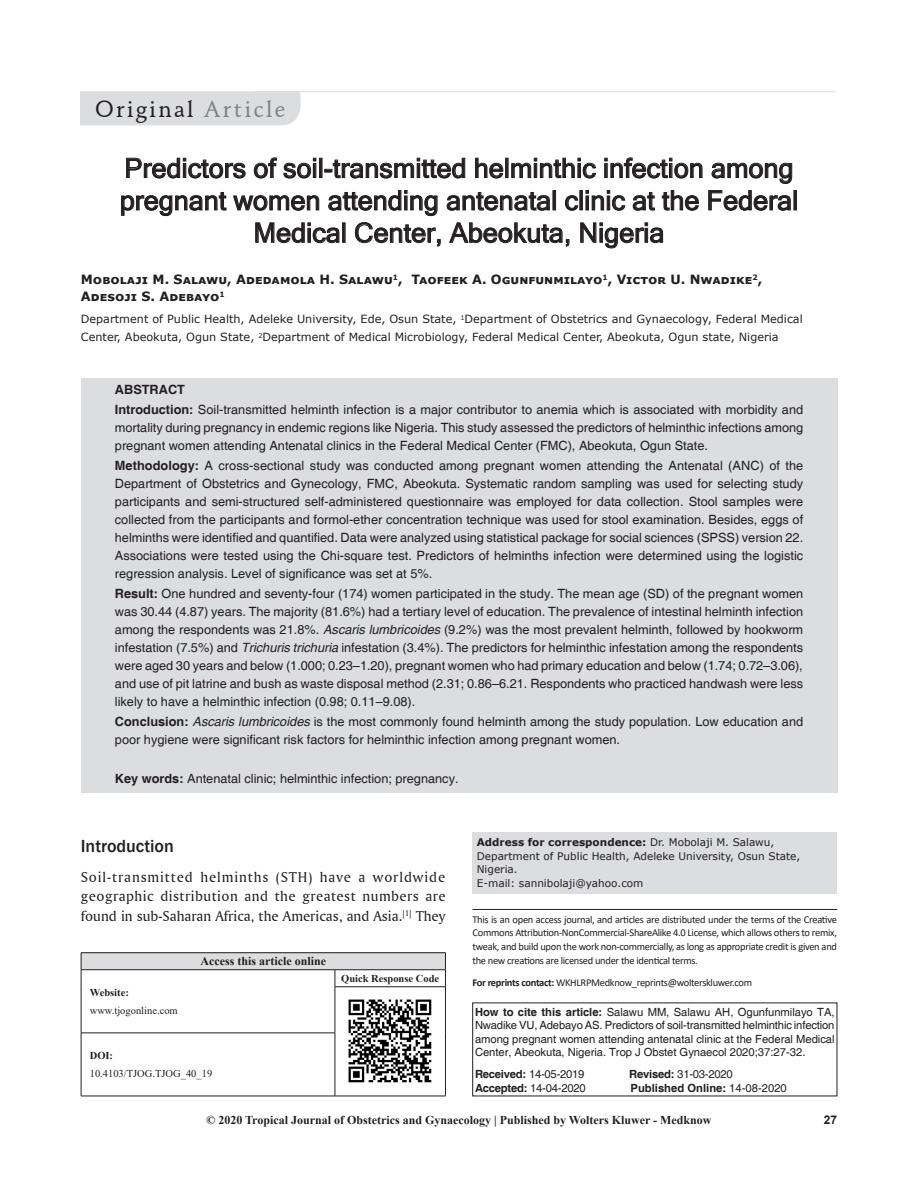
<style>
.page{position:relative;width:918px;height:1188px;background:#fff}
.page>*{position:absolute;margin:0;border:0;box-sizing:border-box;transform-origin:0 0}
.AT{font:27px/32.4px "Microsoft Sans Serif";color:#231f20;text-align:center}
.AH{font:500 22.5px "Schneidler BT";letter-spacing:.1em;color:#231f20}
.t1{font:500 18px "Franklin Gothic";color:#231f20}
.TX{font:15px/19.5px "Amerigo BT Roman A";color:#231f20;text-align:justify}
.ABS{font:12.75px/18px "Helvetica";color:#231f20;text-align:justify}
.AU{font:700 12.75px/16.5px "Verdana";color:#231f20}
.KWD{font:12.75px "Helvetica";color:#231f20}
.ABSH{font:700 12.75px "Helvetica";color:#231f20}
.AAO{font:700 12px "Times New Roman";color:#231f20}
.R_Folio{font:700 12px "Arial";color:#231f20}
.SRC{font:11.25px/13.5px "Helvetica";letter-spacing:-.005em;color:#231f20;text-align:justify}
.AFF{font:11.25px/18px "Verdana";color:#231f20}
.SRC-2{font:700 11.25px "Helvetica";color:#231f20}
.TX-2{font:10.5px/13.6px "Calibri";letter-spacing:-.03em;color:#231f20;text-align:justify}
.ADD{font:10.5px/13.6px "Verdana";color:#231f20}
.DOI_TX{font:10.5px "Times New Roman";color:#231f20}
.WEB_TX{font:10.5px "Times New Roman";color:#231f20}
.QRC{font:700 10.5px "Times New Roman";color:#231f20}
.WEB{font:700 10.5px "Times New Roman";color:#231f20}
.DOI{font:700 10.5px "Times New Roman";color:#231f20}
.s1{color:#808285}
.s2{font-weight:700}
.s3{font-style:italic}
.s4{font-weight:400}
</style>
<div class="page">
<hr style="left:252px;top:91px;width:584px;height:1px;background:#dcdddf">
<div style="left:472px;top:832px;width:365px;height:61px;background:#dcdddf"></div>
<div style="left:80px;top:91px;width:221px;height:35px;background:#dcdddf"></div>
<div style="left:81px;top:378px;width:756px;height:414px;background:#dcdddf"></div>
<svg style="left:126px;top:158px;width:120px;height:20px"></svg>
<svg style="left:254px;top:157px;width:23px;height:21px"></svg>
<svg style="left:283px;top:158px;width:33px;height:20px"></svg>
<div style="left:319px;top:158px;width:3px;height:20px;border:1px solid #231f20"></div>
<svg style="left:324px;top:158px;width:141px;height:20px"></svg>
<svg style="left:475px;top:158px;width:28px;height:20px"></svg>
<div style="left:505px;top:158px;width:3px;height:20px;border:1px solid #231f20"></div>
<svg style="left:511px;top:158px;width:85px;height:20px"></svg>
<svg style="left:604px;top:157px;width:99px;height:21px"></svg>
<svg style="left:711px;top:163px;width:81px;height:21px"></svg>
<svg style="left:121px;top:192px;width:106px;height:24px"></svg>
<svg style="left:233px;top:195px;width:86px;height:16px"></svg>
<svg style="left:328px;top:190px;width:110px;height:26px"></svg>
<svg style="left:447px;top:192px;width:103px;height:19px"></svg>
<div style="left:553px;top:190px;width:3px;height:20px;border:1px solid #231f20"></div>
<svg style="left:565px;top:195px;width:13px;height:16px"></svg>
<div style="left:580px;top:190px;width:3px;height:20px;border:1px solid #231f20"></div>
<svg style="left:586px;top:190px;width:39px;height:21px"></svg>
<svg style="left:633px;top:192px;width:22px;height:19px"></svg>
<svg style="left:662px;top:190px;width:37px;height:21px"></svg>
<svg style="left:708px;top:190px;width:83px;height:21px"></svg>
<div style="left:794px;top:190px;width:3px;height:20px;border:1px solid #231f20"></div>
<svg style="left:255px;top:222px;width:85px;height:21px"></svg>
<div style="left:342px;top:223px;width:3px;height:20px;border:1px solid #231f20"></div>
<svg style="left:355px;top:222px;width:86px;height:25px"></svg>
<svg style="left:449px;top:222px;width:121px;height:25px"></svg>
<svg style="left:580px;top:222px;width:83px;height:27px"></svg>
<div style="left:81px;top:953px;width:364px;height:17px;background:#dcdddf"></div>
<hr style="left:81px;top:952px;width:254px;height:1px;background:#231f20">
<hr style="left:335px;top:952px;width:111px;height:1px;background:#231f20">
<hr style="left:81px;top:969px;width:254px;height:1px;background:#231f20">
<svg style="left:81px;top:953px;width:1px;height:34px"></svg>
<hr style="left:335px;top:969px;width:111px;height:1px;background:#231f20">
<svg style="left:335px;top:970px;width:1px;height:16px"></svg>
<svg style="left:445px;top:953px;width:1px;height:33px"></svg>
<hr style="left:81px;top:987px;width:1px;height:46px;background:#231f20">
<hr style="left:335px;top:986px;width:111px;height:1px;background:#231f20">
<hr style="left:335px;top:987px;width:1px;height:46px;background:#231f20">
<hr style="left:445px;top:987px;width:1px;height:46px;background:#231f20">
<hr style="left:81px;top:1033px;width:254px;height:1px;background:#231f20">
<hr style="left:81px;top:1033px;width:1px;height:63px;background:#231f20">
<hr style="left:335px;top:1033px;width:1px;height:63px;background:#231f20">
<hr style="left:445px;top:1033px;width:1px;height:63px;background:#231f20">
<hr style="left:81px;top:1096px;width:254px;height:1px;background:#231f20">
<hr style="left:335px;top:1096px;width:111px;height:1px;background:#231f20">
<img style="left:348px;top:999px;width:84px;height:84px">
<hr style="left:472px;top:909px;width:365px;height:1px;background:#231f20">
<p class="AH" style="left:95px;top:95px;width:192px">Original <span class="s1">Article</span></p>
<p class="AT" style="left:120px;top:151px;width:680px">Predictors of soil-transmitted helminthic infection among pregnant women attending antenatal clinic at the Federal<br>Medical Center, Abeokuta, Nigeria</p>
<p class="AU" style="left:81px;top:271px;width:683px">Mobolaji M. Salawu, Adedamola H. Salawu<sup>1</sup>, Taofeek A. Ogunfunmilayo<sup>1</sup>, Victor U. Nwadike<sup>2</sup>,<br>Adesoji S. Adebayo<sup>1</sup></p>
<p class="AFF" style="left:81px;top:310px;width:723px">Department of Public Health, Adeleke University, Ede, Osun State, <sup>1</sup>Department of Obstetrics and Gynaecology, Federal Medical<br>Center, Abeokuta, Ogun State, <sup>2</sup>Department of Medical Microbiology, Federal Medical Center, Abeokuta, Ogun state, Nigeria</p>
<p class="ABSH" style="left:115px;top:382px;width:72px">ABSTRACT</p>
<p class="ABS" style="left:115px;top:401px;width:690px"><span class="s2">Introduction:</span> Soil‑transmitted helminth infection is a major contributor to anemia which is associated with morbidity and mortality during pregnancy in endemic regions like Nigeria. This study assessed the predictors of helminthic infections among pregnant women attending Antenatal clinics in the Federal Medical Center (FMC), Abeokuta, Ogun State.</p>
<p class="ABS" style="left:115px;top:457px;width:690px"><span class="s2">Methodology:</span> A cross‑sectional study was conducted among pregnant women attending the Antenatal (ANC) of the Department of Obstetrics and Gynecology, FMC, Abeokuta. Systematic random sampling was used for selecting study participants and semi‑structured self‑administered questionnaire was employed for data collection. Stool samples were collected from the participants and formol‑ether concentration technique was used for stool examination. Besides, eggs of helminths were identified and quantified. Data were analyzed using statistical package for social sciences (SPSS) version 22.<br>Associations were tested using the Chi‑square test. Predictors of helminths infection were determined using the logistic regression analysis. Level of significance was set at 5%.</p>
<p class="ABS" style="left:115px;top:585px;width:690px"><span class="s2">Result:</span> One hundred and seventy-four (174) women participated in the study. The mean age (SD) of the pregnant women was 30.44 (4.87) years. The majority (81.6%) had a tertiary level of education. The prevalence of intestinal helminth infection among the respondents was 21.8%. <span class="s3">Ascaris lumbricoides</span> (9.2%) was the most prevalent helminth, followed by hookworm infestation (7.5%) and <span class="s3">Trichuris trichuria</span> infestation (3.4%). The predictors for helminthic infestation among the respondents were aged 30 years and below (1.000; 0.23–1.20), pregnant women who had primary education and below (1.74; 0.72–3.06), and use of pit latrine and bush as waste disposal method (2.31; 0.86–6.21. Respondents who practiced handwash were less likely to have a helminthic infection (0.98; 0.11–9.08).</p>
<p class="ABS" style="left:115px;top:713px;width:690px"><span class="s2">Conclusion:</span> <span class="s3">Ascaris lumbricoides</span> is the most commonly found helminth among the study population. Low education and poor hygiene were significant risk factors for helminthic infection among pregnant women.</p>
<p class="KWD" style="left:115px;top:772px;width:345px"><span class="s2">Key words:</span> Antenatal clinic; helminthic infection; pregnancy.</p>
<h1 class="t1" style="left:81px;top:834px;width:95px">Introduction</h1>
<p class="TX" style="left:81px;top:867px;width:366px">Soil‑transmitted helminths (STH) have a worldwide geographic distribution and the greatest numbers are found in sub‑Saharan Africa, the Americas, and Asia.<sup>[1]</sup> They</p>
<p class="WEB" style="left:90px;top:985px;width:41px">Website:</p>
<p class="WEB_TX" style="left:90px;top:1003px;width:89px">www.tjogonline.com</p>
<p class="AAO" style="left:200px;top:953px;width:127px">Access this article online</p>
<p class="DOI" style="left:90px;top:1048px;width:25px">DOI:</p>
<p class="DOI_TX" style="left:90px;top:1066px;width:124px">10.4103/TJOG.TJOG_40_19</p>
<p class="QRC" style="left:341px;top:971px;width:100px">Quick Response Code</p>
<p class="ADD" style="left:477px;top:835px;width:325px"><span class="s2">Address for correspondence:</span> Dr. Mobolaji M. Salawu, Department of Public Health, Adeleke University, Osun State, Nigeria.<br>E‑mail: sannibolaji@yahoo.com</p>
<p class="TX-2" style="left:472px;top:912px;width:366px">This is an open access journal, and articles are distributed under the terms of the Creative Commons Attribution‑NonCommercial‑ShareAlike 4.0 License, which allows others to remix, tweak, and build upon the work non‑commercially, as long as appropriate credit is given and the new creations are licensed under the identical terms.</p>
<p class="TX-2" style="left:472px;top:975px;width:281px"><span class="s2">For reprints contact:</span> WKHLRPMedknow_reprints@wolterskluwer.com</p>
<p class="SRC" style="left:475px;top:1005px;width:361px"><span class="s2">How to cite this article:</span> Salawu MM, Salawu AH, Ogunfunmilayo TA, Nwadike VU, Adebayo AS. Predictors of soil-transmitted helminthic infection among pregnant women attending antenatal clinic at the Federal Medical Center, Abeokuta, Nigeria. Trop J Obstet Gynaecol 2020;37:27-32.</p>
<p class="SRC" style="left:475px;top:1068px;width:111px"><span class="s2">Received:</span> 14‑05‑2019</p>
<p class="SRC" style="left:629px;top:1068px;width:105px"><span class="s2">Revised:</span> 31-03-2020</p>
<p class="SRC" style="left:475px;top:1081px;width:112px"><span class="s2">Accepted:</span> 14-04-2020</p>
<p class="SRC-2" style="left:631px;top:1081px;width:158px">Published Online: <span class="s4">14-08-2020</span></p>
<p class="AAO" style="left:206px;top:1111px;width:507px">© 2020 Tropical Journal of Obstetrics and Gynaecology | Published by Wolters Kluwer - Medknow</p>
<p class="R_Folio" style="left:824px;top:1112px;width:15px">27</p>
</div>
